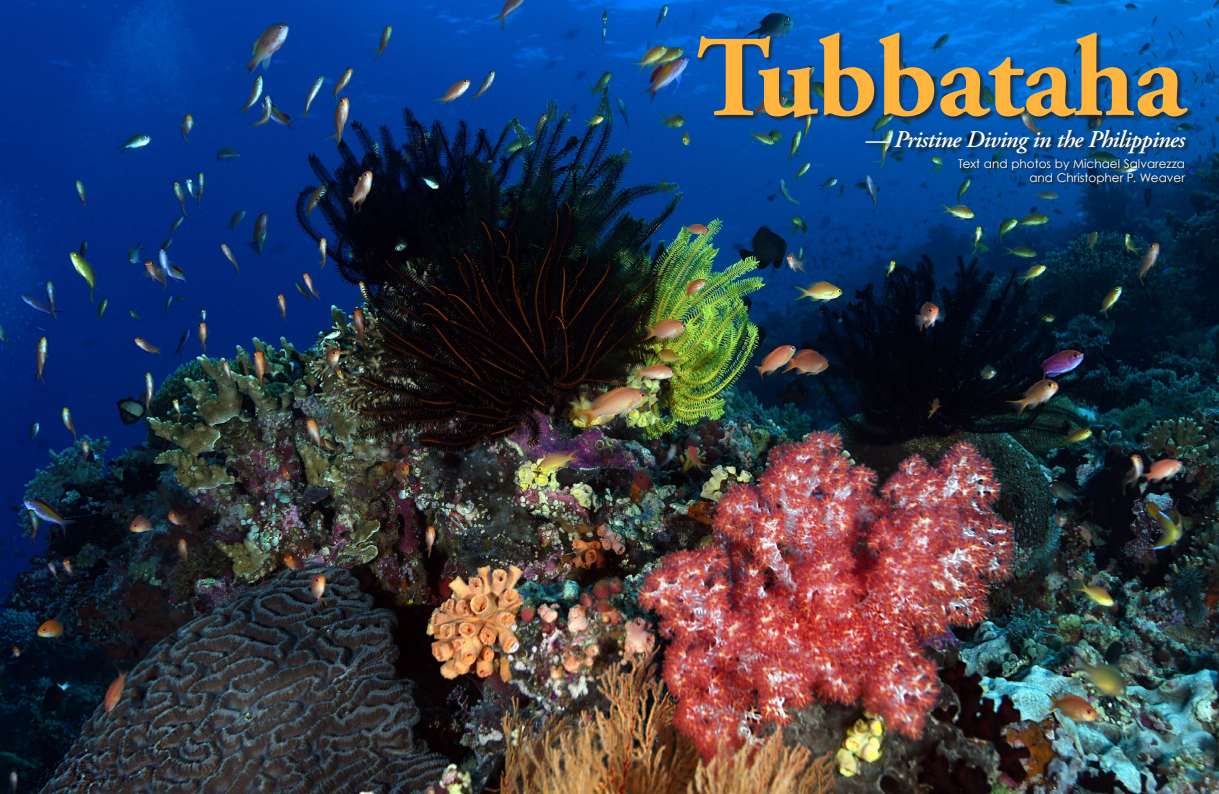
<style>
.page{position:relative;width:1219px;height:794px;background:#fff}
.page>*{position:absolute;margin:0;border:0;box-sizing:border-box;transform-origin:0 0}
.t1{font:700 115px "Adobe Garamond Pro";letter-spacing:-.01em;color:#ffb53d}
.t2{font:italic 600 24px "Adobe Garamond Pro";letter-spacing:-.03em;color:#fff}
.t3{font:12px/14.4px "Century Gothic";color:#fff;text-align:right}
</style>
<div class="page">
<img style="left:0;top:0;width:1219px;height:794px">
<div style="left:697px;top:32px;width:496px;height:91px;background:#231f20;opacity:.75"></div>
<svg style="left:958px;top:159px;width:230px;height:28px;background:#07407a"></svg>
<div style="left:865px;top:129px;width:326px;height:30px;background:#231f20;opacity:.75"></div>
<h1 class="t1" style="left:696px;top:11px;width:490px">Tubbataha</h1>
<h2 class="t2" style="left:865px;top:125px;width:321px">— Pristine Diving in the Philippines</h2>
<p class="t3" style="left:958px;top:156px;width:228px">Text and photos by Michael Salvarezza and Christopher P. Weaver</p>
</div>
